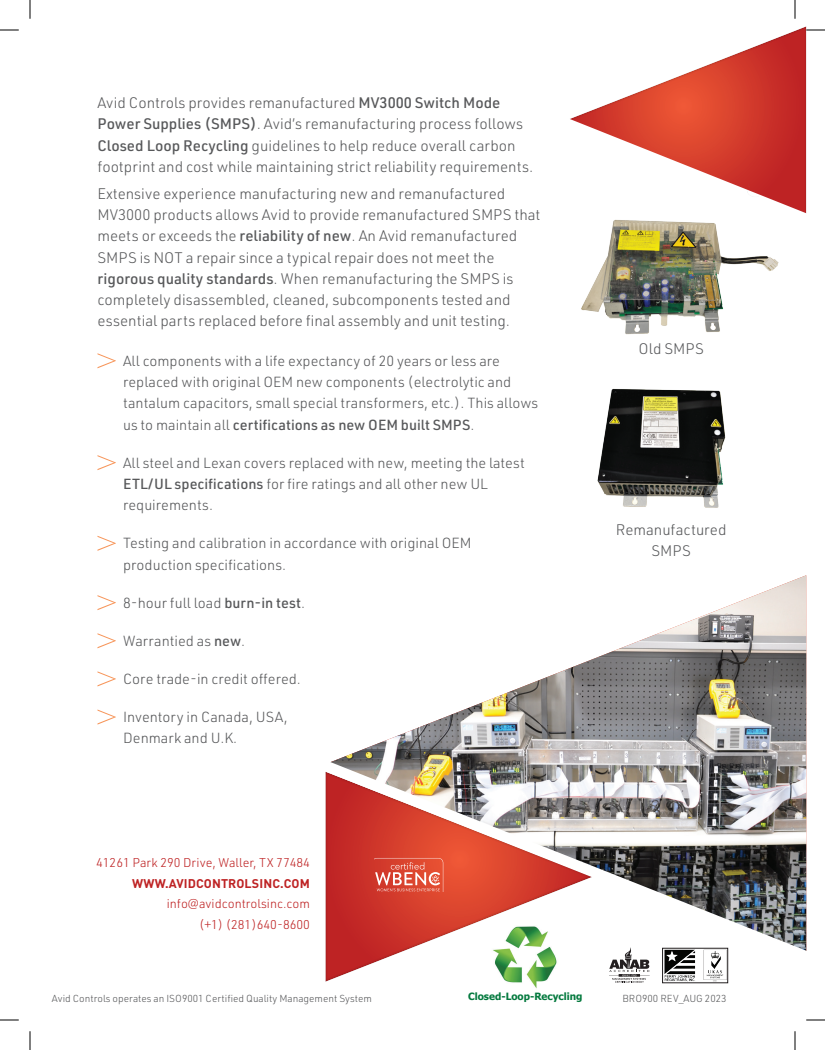
<style>
.page{position:relative;width:825px;height:1050px;background:#fff}
.page>*{position:absolute;margin:0;border:0;box-sizing:border-box;transform-origin:0 0}
.t1{font:300 15px/21.2px "URWDIN";color:#57585a}
.t2{font:300 14.38px/21.2px "URWDIN";color:#57585a}
.t3{font:300 12.5px/20.6px "URWDIN";color:#be2324;text-align:right}
.t4{font:700 12.5px "DIN Pro";letter-spacing:.01em;color:#be2324}
.t5{font:300 10px "URWDIN";color:#57585a}
.t6{font:700 10px "Tahoma";color:#057a3f}
.s1{font-weight:500}
</style>
<div class="page">
<img style="left:417px;top:575px;width:389px;height:153px">
<img style="left:325px;top:728px;width:481px;height:256px">
<svg style="left:98px;top:353px;width:18px;height:15px"></svg>
<svg style="left:98px;top:455px;width:18px;height:15px"></svg>
<svg style="left:98px;top:536px;width:18px;height:15px"></svg>
<svg style="left:98px;top:595px;width:18px;height:15px"></svg>
<svg style="left:98px;top:633px;width:18px;height:15px"></svg>
<svg style="left:98px;top:671px;width:18px;height:15px"></svg>
<svg style="left:98px;top:710px;width:18px;height:15px"></svg>
<div style="left:563px;top:25px;width:243px;height:192px;background:#231f20;opacity:.5"></div>
<svg style="left:563px;top:106px;width:243px;height:111px"></svg>
<svg style="left:609px;top:947px;width:41px;height:36px"></svg>
<img style="left:664px;top:950px;width:62px;height:31px">
<div style="left:662px;top:948px;width:66px;height:35px;border:1px solid #231f20"></div>
<svg style="left:374px;top:858px;width:69px;height:33px"></svg>
<img style="left:597px;top:388px;width:129px;height:120px">
<img style="left:563px;top:184px;width:232px;height:151px">
<svg style="left:0;top:29px;width:19px;height:2px"></svg>
<svg style="left:806px;top:29px;width:19px;height:2px"></svg>
<svg style="left:0;top:1019px;width:19px;height:2px"></svg>
<svg style="left:806px;top:1019px;width:19px;height:2px"></svg>
<svg style="left:29px;top:0;width:2px;height:19px"></svg>
<svg style="left:29px;top:1031px;width:2px;height:19px"></svg>
<svg style="left:794px;top:0;width:2px;height:19px"></svg>
<svg style="left:794px;top:1031px;width:2px;height:19px"></svg>
<img style="left:476px;top:924px;width:99px;height:65px">
<p class="t1" style="left:98px;top:92px;width:437px">Avid Controls provides remanufactured <span class="s1">MV3000 Switch Mode Power Supplies (SMPS)</span>. Avid’s remanufacturing process follows <span class="s1">Closed Loop Recycling</span> guidelines to help reduce overall carbon footprint and cost while maintaining strict reliability requirements.</p>
<p class="t1" style="left:98px;top:182px;width:445px">Extensive experience manufacturing new and remanufactured MV3000 products allows Avid to provide remanufactured SMPS that meets or exceeds the <span class="s1">reliability of new</span>. An Avid remanufactured SMPS is NOT a repair since a typical repair does not meet the <span class="s1">rigorous quality standards</span>. When remanufacturing the SMPS is completely disassembled, cleaned, subcomponents tested and essential parts replaced before final assembly and unit testing.</p>
<p class="t2" style="left:123px;top:350px;width:417px">All components with a life expectancy of 20 years or less are replaced with original OEM new components (electrolytic and tantalum capacitors, small special transformers, etc.). This allows us to maintain all <span class="s1">certifications as new OEM built SMPS</span>.</p>
<p class="t2" style="left:123px;top:452px;width:403px">All steel and Lexan covers replaced with new, meeting the latest<br><span class="s1">ETL/UL specifications</span> for fire ratings and all other new UL requirements.</p>
<p class="t2" style="left:123px;top:532px;width:350px">Testing and calibration in accordance with original OEM production specifications.</p>
<p class="t2" style="left:123px;top:592px;width:184px">8-hour full load <span class="s1">burn-in test</span>.</p>
<p class="t2" style="left:123px;top:630px;width:124px">Warrantied as <span class="s1">new</span>.</p>
<p class="t2" style="left:123px;top:668px;width:179px">Core trade-in credit offered.</p>
<p class="t2" style="left:123px;top:706px;width:166px">Inventory in Canada, USA,<br>Denmark and U.K.</p>
<p class="t3" style="left:96px;top:852px;width:215px">41261 Park 290 Drive, Waller, TX 77484</p>
<p class="t4" style="left:132px;top:873px;width:179px">WWW.AVIDCONTROLSINC.COM</p>
<p class="t3" style="left:167px;top:893px;width:145px">info@avidcontrolsinc.com (+1) (281)640-8600</p>
<p class="t1" style="left:639px;top:337px;width:67px">Old SMPS</p>
<p class="t1" style="left:616px;top:519px;width:112px;text-align:center">Remanufactured<br>SMPS</p>
<p class="t6" style="left:468px;top:990px;width:116px">Closed-Loop-Recycling</p>
<p class="t5" style="left:52px;top:992px;width:321px">Avid Controls operates an ISO9001 Certified Quality Management System</p>
<p class="t5" style="left:622px;top:992px;width:106px">BRO900 REV_AUG 2023</p>
</div>
